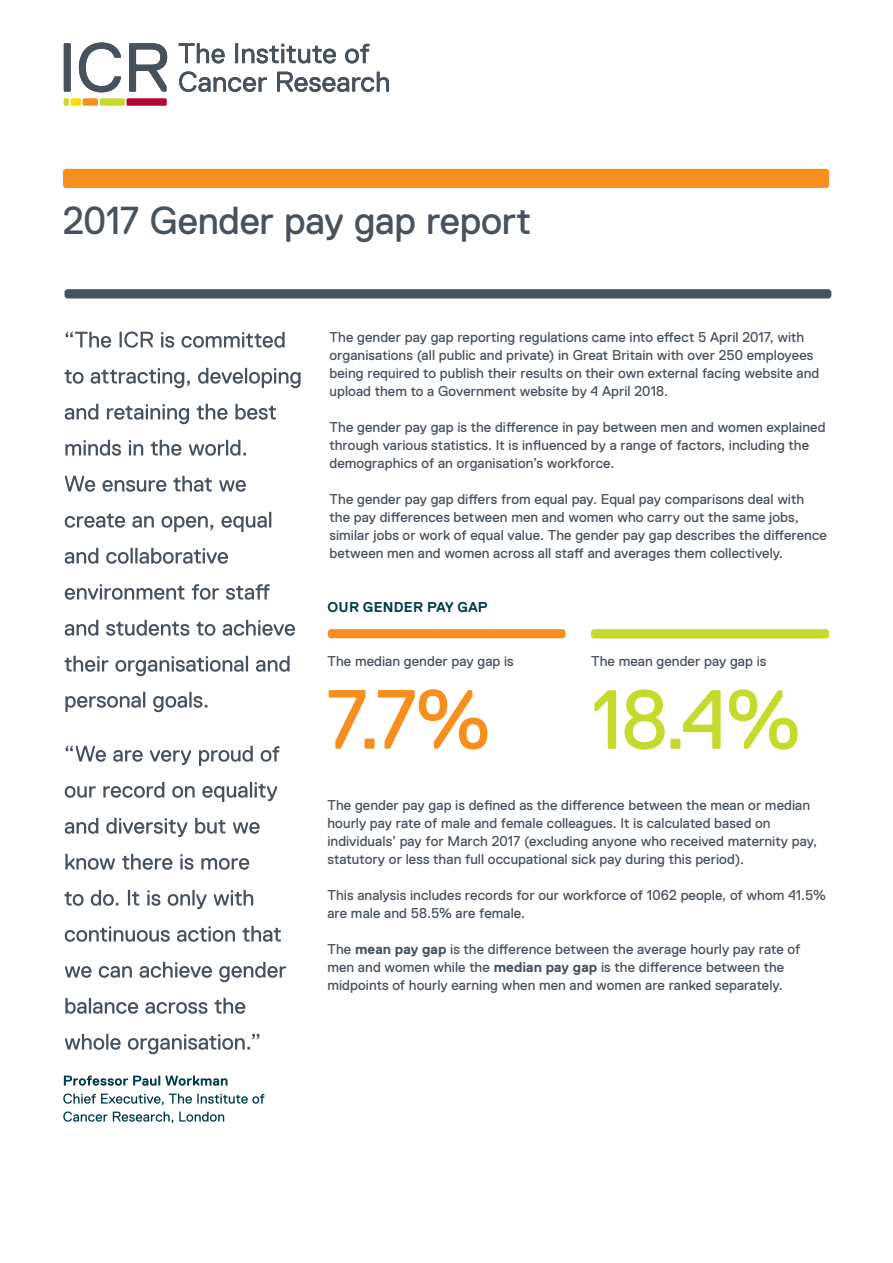
<style>
.page{position:relative;width:893px;height:1263px;background:#fff}
.page>*{position:absolute;margin:0;border:0;box-sizing:border-box;transform-origin:0 0}
.t1{font:83.7px "Replica Pro";color:#c6d92d}
.t2{font:83.7px "Replica Pro";color:#f68f1e}
.t3{font:39px "Replica Pro";letter-spacing:-.01em;color:#48525d}
.Body{font:14.25px/18px "Replica Pro";letter-spacing:.005em;color:#48525d}
.Subhead_GREEN{font:700 14.25px "Replica Pro";letter-spacing:.015em;color:#003c49}
.s1{font-weight:700}
</style>
<div class="page">
<svg style="left:64px;top:43px;width:7px;height:49px"></svg>
<svg style="left:79px;top:43px;width:42px;height:49px"></svg>
<svg style="left:129px;top:43px;width:38px;height:49px"></svg>
<svg style="left:64px;top:99px;width:102px;height:6px"></svg>
<svg style="left:179px;top:43px;width:46px;height:20px"></svg>
<svg style="left:235px;top:43px;width:101px;height:20px"></svg>
<svg style="left:345px;top:44px;width:24px;height:19px"></svg>
<svg style="left:179px;top:71px;width:88px;height:21px"></svg>
<svg style="left:277px;top:72px;width:112px;height:20px"></svg>
<div style="left:63px;top:169px;width:766px;height:19px;background:#f68f1e"></div>
<svg style="left:65px;top:289px;width:766px;height:9px;background:#4b5560"></svg>
<svg style="left:65px;top:1034px;width:194px;height:20px"></svg>
<svg style="left:65px;top:998px;width:180px;height:16px"></svg>
<svg style="left:65px;top:962px;width:221px;height:20px"></svg>
<svg style="left:65px;top:926px;width:216px;height:16px"></svg>
<svg style="left:65px;top:890px;width:188px;height:19px"></svg>
<svg style="left:65px;top:854px;width:184px;height:16px"></svg>
<svg style="left:65px;top:818px;width:195px;height:19px"></svg>
<svg style="left:65px;top:782px;width:212px;height:20px"></svg>
<svg style="left:66px;top:746px;width:214px;height:20px"></svg>
<svg style="left:65px;top:692px;width:142px;height:20px"></svg>
<svg style="left:65px;top:656px;width:225px;height:20px"></svg>
<svg style="left:65px;top:620px;width:230px;height:16px"></svg>
<svg style="left:65px;top:584px;width:205px;height:16px"></svg>
<svg style="left:65px;top:548px;width:163px;height:16px"></svg>
<svg style="left:65px;top:512px;width:206px;height:20px"></svg>
<svg style="left:65px;top:476px;width:181px;height:16px"></svg>
<svg style="left:65px;top:440px;width:181px;height:16px"></svg>
<svg style="left:65px;top:404px;width:211px;height:20px"></svg>
<svg style="left:65px;top:368px;width:236px;height:20px"></svg>
<svg style="left:66px;top:331px;width:219px;height:17px"></svg>
<svg style="left:328px;top:629px;width:237px;height:9px;background:#f69122"></svg>
<svg style="left:591px;top:629px;width:238px;height:9px;background:#c7d931"></svg>
<svg style="left:63px;top:1111px;width:161px;height:12px"></svg>
<svg style="left:63px;top:1093px;width:201px;height:12px"></svg>
<svg style="left:64px;top:1075px;width:163px;height:11px"></svg>
<p class="t3" style="left:63px;top:199px;width:470px">2017 Gender pay gap report</p>
<p class="Body" style="left:329px;top:328px;width:491px">The gender pay gap reporting regulations came into effect 5 April 2017, with organisations (all public and private) in Great Britain with over 250 employees being required to publish their results on their own external facing website and upload them to a Government website by 4 April 2018.</p>
<p class="Body" style="left:329px;top:418px;width:497px">The gender pay gap is the difference in pay between men and women explained through various statistics. It is influenced by a range of factors, including the demographics of an organisation’s workforce.</p>
<p class="Body" style="left:329px;top:490px;width:499px">The gender pay gap differs from equal pay. Equal pay comparisons deal with the pay differences between men and women who carry out the same jobs, similar jobs or work of equal value. The gender pay gap describes the difference between men and women across all staff and averages them collectively.</p>
<p class="Subhead_GREEN" style="left:327px;top:599px;width:162px">OUR GENDER PAY GAP</p>
<p class="Body" style="left:327px;top:652px;width:188px">The median gender pay gap is</p>
<p class="t2" style="left:325px;top:673px;width:167px">7.7%</p>
<p class="Body" style="left:591px;top:652px;width:177px">The mean gender pay gap is</p>
<p class="t1" style="left:591px;top:673px;width:211px">18.4%</p>
<p class="Body" style="left:327px;top:796px;width:491px">The gender pay gap is defined as the difference between the mean or median hourly pay rate of male and female colleagues. It is calculated based on individuals’ pay for March 2017 (excluding anyone who received maternity pay, statutory or less than full occupational sick pay during this period).</p>
<p class="Body" style="left:327px;top:886px;width:500px">This analysis includes records for our workforce of 1062 people, of whom 41.5% are male and 58.5% are female.</p>
<p class="Body" style="left:327px;top:940px;width:475px">The <span class="s1">mean pay gap</span> is the difference between the average hourly pay rate of men and women while the <span class="s1">median pay gap</span> is the difference between the midpoints of hourly earning when men and women are ranked separately.</p>
</div>
